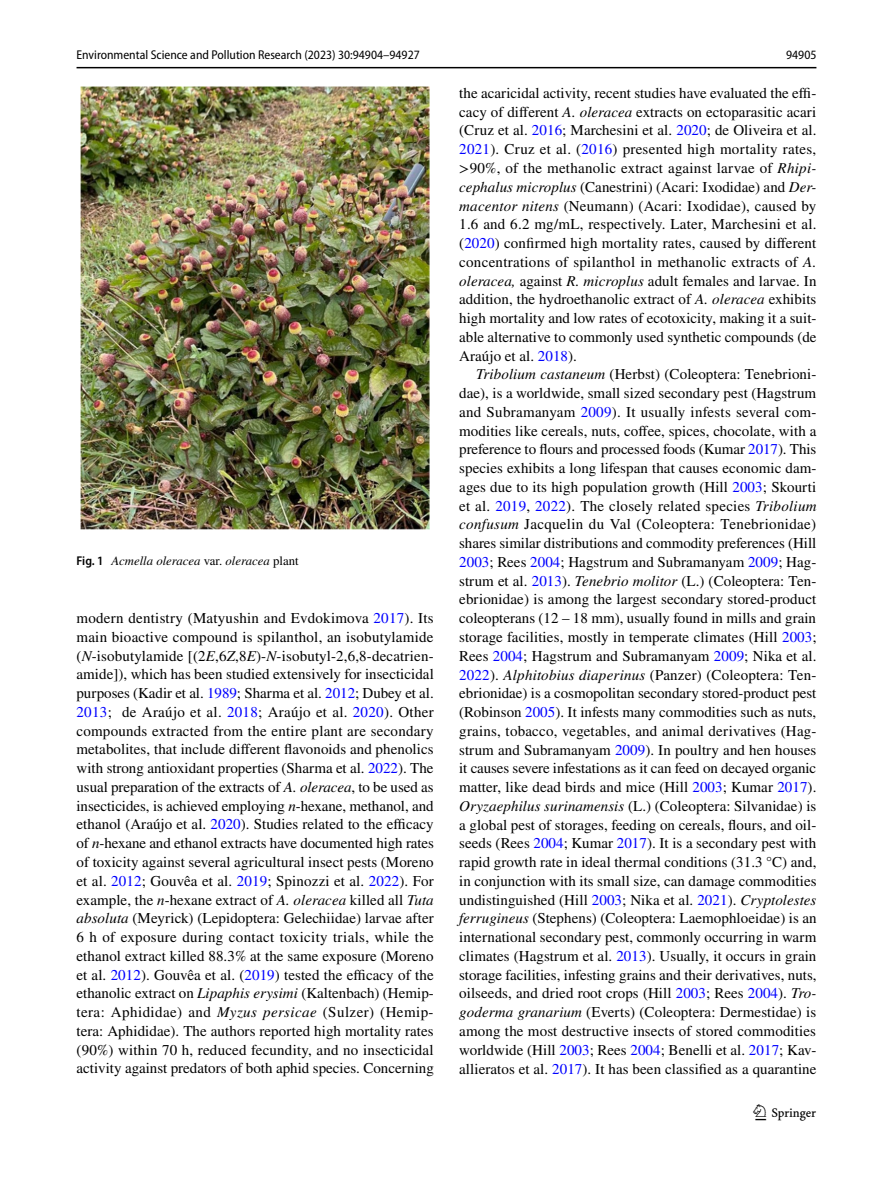
<style>
.page{position:relative;width:893px;height:1187px;background:#fff}
.page>*{position:absolute;margin:0;border:0;box-sizing:border-box;transform-origin:0 0}
.t1{font:22.5px "Springnew Regular 2";color:#000}
.t2{font:15px/18.8px "STIX";color:#000;text-align:justify}
.t3{font:semi-condensed 12.75px "Myriad Pro";color:#000}
.t4{font:italic 12.75px "STIX";color:#000}
.s1{font-family:"Myriad Pro";font-weight:600;font-style:normal;font-stretch:semi-condensed}
.s2{font-style:normal}
.s3{color:#00f}
.s4{font-style:italic}
</style>
<div class="page">
<hr style="left:77px;top:67px;width:739px;height:1px;background:#000">
<img style="left:81px;top:87px;width:348px;height:442px">
<p class="t3" style="left:77px;top:48px;width:345px">Environmental Science and Pollution Research (2023) 30:94904–94927</p>
<p class="t3" style="left:786px;top:48px;width:32px">94905</p>
<p class="t4" style="left:77px;top:551px;width:224px"><span class="s1">Fig. 1</span> Acmella oleracea <span class="s2">var.</span> oleracea <span class="s2">plant</span></p>
<p class="t2" style="left:77px;top:609px;width:359px">modern dentistry (Matyushin and Evdokimova <span class="s3">2017</span>). Its main bioactive compound is spilanthol, an isobutylamide (<span class="s4">N</span>-isobutylamide [(2<span class="s4">E</span>,6<span class="s4">Z</span>,8<span class="s4">E</span>)-<span class="s4">N</span>-isobutyl-2,6,8-decatrien&shy;amide]), which has been studied extensively for insecticidal purposes (Kadir et al. <span class="s3">1989</span>; Sharma et al. <span class="s3">2012</span>; Dubey et al.<br><span class="s3">2013</span>; de Araújo et al. <span class="s3">2018</span>; Araújo et al. <span class="s3">2020</span>). Other compounds extracted from the entire plant are secondary metabolites, that include different flavonoids and phenolics with strong antioxidant properties (Sharma et al. <span class="s3">2022</span>). The usual preparation of the extracts of <span class="s4">A. oleracea</span>, to be used as insecticides, is achieved employing <span class="s4">n</span>-hexane, methanol, and ethanol (Araújo et al. <span class="s3">2020</span>). Studies related to the efficacy of <span class="s4">n</span>-hexane and ethanol extracts have documented high rates of toxicity against several agricultural insect pests (Moreno et al. <span class="s3">2012</span>; Gouvêa et al. <span class="s3">2019</span>; Spinozzi et al. <span class="s3">2022</span>). For example, the <span class="s4">n</span>-hexane extract of <span class="s4">A. oleracea</span> killed all <span class="s4">Tuta absoluta</span> (Meyrick) (Lepidoptera: Gelechiidae) larvae after 6 h of exposure during contact toxicity trials, while the ethanol extract killed 88.3% at the same exposure (Moreno et al. <span class="s3">2012</span>). Gouvêa et al. (<span class="s3">2019</span>) tested the efficacy of the ethanolic extract on <span class="s4">Lipaphis erysimi</span> (Kaltenbach) (Hemip&shy;tera: Aphididae) and <span class="s4">Myzus persicae</span> (Sulzer) (Hemip&shy;tera: Aphididae). The authors reported high mortality rates (90%) within 70 h, reduced fecundity, and no insecticidal activity against predators of both aphid species. Concerning</p>
<p class="t2" style="left:459px;top:84px;width:359px">the acaricidal activity, recent studies have evaluated the effi&shy;cacy of different <span class="s4">A. oleracea</span> extracts on ectoparasitic acari (Cruz et al. <span class="s3">2016</span>; Marchesini et al. <span class="s3">2020</span>; de Oliveira et al.<br><span class="s3">2021</span>). Cruz et al. (<span class="s3">2016</span>) presented high mortality rates, &gt;90%, of the methanolic extract against larvae of <span class="s4">Rhipi&shy;cephalus microplus</span> (Canestrini) (Acari: Ixodidae) and <span class="s4">Der&shy;macentor nitens</span> (Neumann) (Acari: Ixodidae), caused by 1.6 and 6.2 mg/mL, respectively. Later, Marchesini et al. (<span class="s3">2020</span>) confirmed high mortality rates, caused by different concentrations of spilanthol in methanolic extracts of <span class="s4">A. oleracea,</span> against <span class="s4">R. microplus</span> adult females and larvae. In addition, the hydroethanolic extract of <span class="s4">A. oleracea</span> exhibits high mortality and low rates of ecotoxicity, making it a suit&shy;able alternative to commonly used synthetic compounds (de Araújo et al. <span class="s3">2018</span>).</p>
<p class="t2" style="left:459px;top:366px;width:359px;text-indent:17px"><span class="s4">Tribolium castaneum</span> (Herbst) (Coleoptera: Tenebrioni&shy;dae), is a worldwide, small sized secondary pest (Hagstrum and Subramanyam <span class="s3">2009</span>). It usually infests several com&shy;modities like cereals, nuts, coffee, spices, chocolate, with a preference to flours and processed foods (Kumar <span class="s3">2017</span>). This species exhibits a long lifespan that causes economic dam&shy;ages due to its high population growth (Hill <span class="s3">2003</span>; Skourti et al. <span class="s3">2019</span>, <span class="s3">2022</span>). The closely related species <span class="s4">Tribolium confusum</span> Jacquelin du Val (Coleoptera: Tenebrionidae) shares similar distributions and commodity preferences (Hill <span class="s3">2003</span>; Rees <span class="s3">2004</span>; Hagstrum and Subramanyam <span class="s3">2009</span>; Hag&shy;strum et al. <span class="s3">2013</span>). <span class="s4">Tenebrio molitor</span> (L.) (Coleoptera: Ten&shy;ebrionidae) is among the largest secondary stored-product coleopterans (12 – 18 mm), usually found in mills and grain storage facilities, mostly in temperate climates (Hill <span class="s3">2003</span>; Rees <span class="s3">2004</span>; Hagstrum and Subramanyam <span class="s3">2009</span>; Nika et al.<br><span class="s3">2022</span>). <span class="s4">Alphitobius diaperinus</span> (Panzer) (Coleoptera: Ten&shy;ebrionidae) is a cosmopolitan secondary stored-product pest (Robinson <span class="s3">2005</span>). It infests many commodities such as nuts, grains, tobacco, vegetables, and animal derivatives (Hag&shy;strum and Subramanyam <span class="s3">2009</span>). In poultry and hen houses it causes severe infestations as it can feed on decayed organic matter, like dead birds and mice (Hill <span class="s3">2003</span>; Kumar <span class="s3">2017</span>).<br><span class="s4">Oryzaephilus surinamensis</span> (L.) (Coleoptera: Silvanidae) is a global pest of storages, feeding on cereals, flours, and oil&shy;seeds (Rees <span class="s3">2004</span>; Kumar <span class="s3">2017</span>). It is a secondary pest with rapid growth rate in ideal thermal conditions (31.3 °C) and, in conjunction with its small size, can damage commodities undistinguished (Hill <span class="s3">2003</span>; Nika et al. <span class="s3">2021</span>). <span class="s4">Cryptolestes ferrugineus</span> (Stephens) (Coleoptera: Laemophloeidae) is an international secondary pest, commonly occurring in warm climates (Hagstrum et al. <span class="s3">2013</span>). Usually, it occurs in grain storage facilities, infesting grains and their derivatives, nuts, oilseeds, and dried root crops (Hill <span class="s3">2003</span>; Rees <span class="s3">2004</span>). <span class="s4">Tro&shy;goderma granarium</span> (Everts) (Coleoptera: Dermestidae) is among the most destructive insects of stored commodities worldwide (Hill <span class="s3">2003</span>; Rees <span class="s3">2004</span>; Benelli et al. <span class="s3">2017</span>; Kav&shy;allieratos et al. <span class="s3">2017</span>). It has been classified as a quarantine</p>
<h1 class="t1" style="left:755px;top:1104px;width:62px">1 3</h1>
</div>
